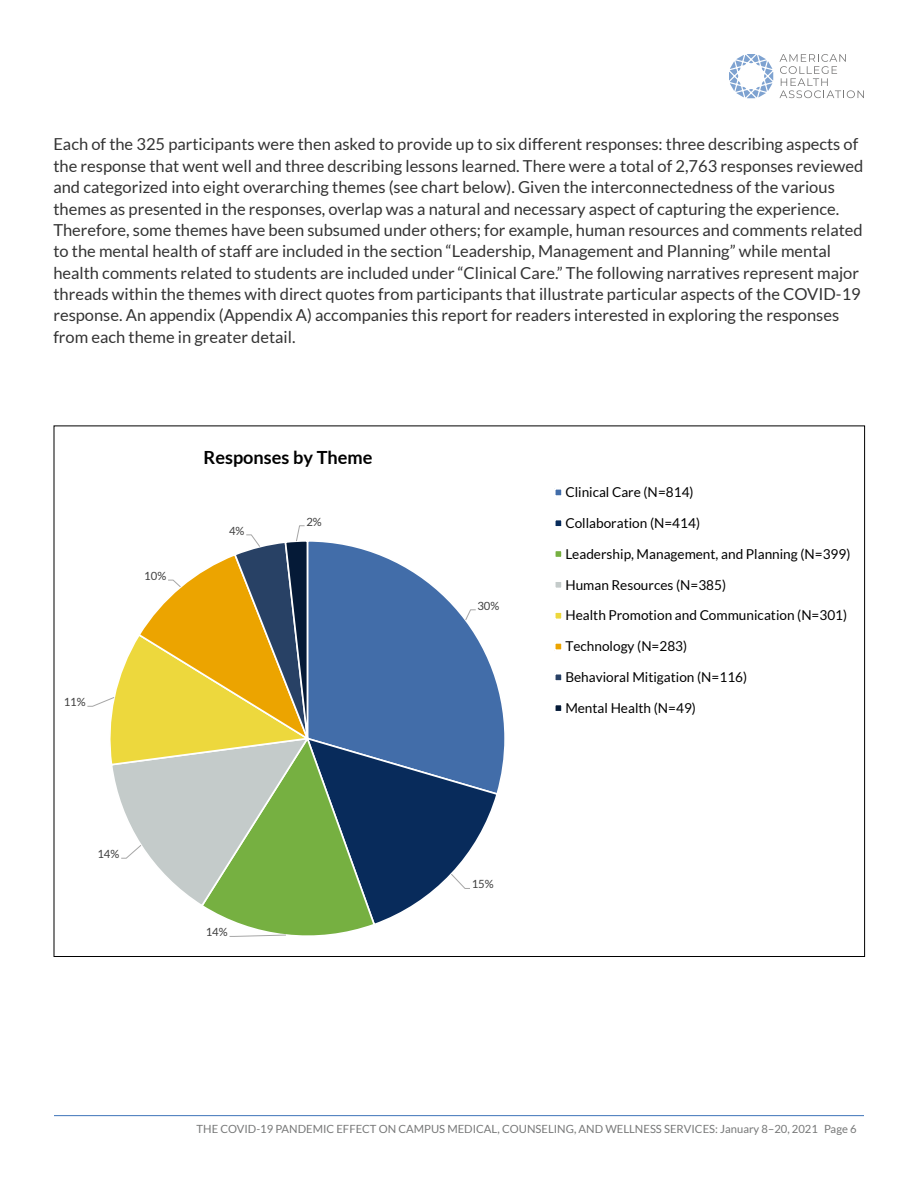
<style>
.page{position:relative;width:918px;height:1188px;background:#fff}
.page>*{position:absolute;margin:0;border:0;box-sizing:border-box;transform-origin:0 0}
.t1{font:700 18.15px "Lato";color:#000}
.t2{font:16.5px/21.3px "Lato";color:#333}
.t3{font:13.65px "Lato";color:#000}
.t4{font:11.25px "Lato";color:#777878}
.t5{font:11.25px "Lato";color:#404040}
</style>
<div class="page">
<hr style="left:54px;top:1115px;width:810px;height:1px;background:#3e74b9">
<svg style="left:729px;top:54px;width:44px;height:44px"></svg>
<svg style="left:779px;top:54px;width:85px;height:44px"></svg>
<svg style="left:87px;top:488px;width:475px;height:449px"></svg>
<p class="t2" style="left:53px;top:134px;width:812px">Each of the 325 participants were then asked to provide up to six different responses: three describing aspects of the response that went well and three describing lessons learned. There were a total of 2,763 responses reviewed and categorized into eight overarching themes (see chart below). Given the interconnectedness of the various themes as presented in the responses, overlap was a natural and necessary aspect of capturing the experience.<br>Therefore, some themes have been subsumed under others; for example, human resources and comments related to the mental health of staff are included in the section “Leadership, Management and Planning” while mental health comments related to students are included under “Clinical Care.” The following narratives represent major threads within the themes with direct quotes from participants that illustrate particular aspects of the COVID-19 response. An appendix (Appendix A) accompanies this report for readers interested in exploring the responses from each theme in greater detail.</p>
<p class="t5" style="left:64px;top:696px;width:23px">11%</p>
<p class="t5" style="left:144px;top:570px;width:23px">10%</p>
<p class="t1" style="left:204px;top:447px;width:170px">Responses by Theme</p>
<p class="t5" style="left:229px;top:524px;width:17px">4%</p>
<p class="t5" style="left:306px;top:515px;width:17px">2%</p>
<p class="t5" style="left:97px;top:848px;width:23px">14%</p>
<p class="t5" style="left:206px;top:926px;width:23px">14%</p>
<p class="t5" style="left:477px;top:599px;width:23px">30%</p>
<p class="t5" style="left:472px;top:878px;width:23px">15%</p>
<p class="t3" style="left:565px;top:485px;width:130px">Clinical Care (N=814)</p>
<p class="t3" style="left:565px;top:515px;width:136px">Collaboration (N=414)</p>
<p class="t3" style="left:565px;top:546px;width:287px">Leadership, Management, and Planning (N=399)</p>
<p class="t3" style="left:565px;top:577px;width:162px">Human Resources (N=385)</p>
<p class="t3" style="left:565px;top:608px;width:283px">Health Promotion and Communication (N=301)</p>
<p class="t3" style="left:565px;top:639px;width:123px">Technology (N=283)</p>
<p class="t3" style="left:565px;top:669px;width:183px">Behavioral Mitigation (N=116)</p>
<p class="t3" style="left:565px;top:700px;width:132px">Mental Health (N=49)</p>
<p class="t4" style="left:197px;top:1123px;width:662px">THE COVID-19 PANDEMIC EFFECT ON CAMPUS MEDICAL, COUNSELING, AND WELLNESS SERVICES: January 8–20, 2021 Page 6</p>
</div>
